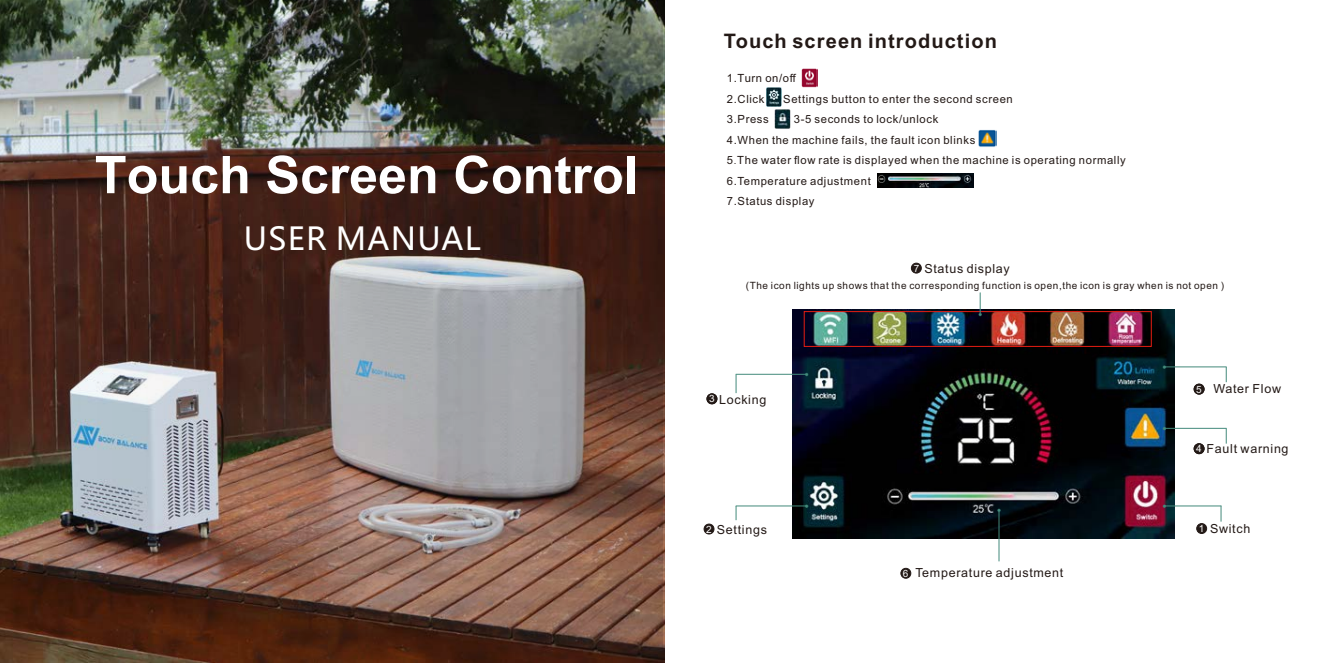
<style>
.page{position:relative;width:1326px;height:663px;background:#fff}
.page>*{position:absolute;margin:0;border:0;box-sizing:border-box;transform-origin:0 0}
.t1{font:700 52px "Arial";color:#fff}
.t2{font:31.25px "Microsoft Ya Hei";letter-spacing:.04em;color:#fff}
.t3{font:700 20px "Arial";letter-spacing:.055em;color:#231916}
.t4{font:12.5px "Arial";letter-spacing:.055em;color:#231916}
.t5{font:11.25px/20.5px "Arial";letter-spacing:.055em;color:#231916}
.t6{font:10px "Arial";letter-spacing:.055em;color:#231916}
.t7{font:10px "Arial";color:#fff}
.s1{font-family:"DFP Hei W3"}
</style>
<div class="page">
<img style="left:792px;top:309px;width:382px;height:230px">
<img style="left:0;top:1px;width:662px;height:662px">
<hr style="left:735px;top:505px;width:71px;height:1px;background:#438a7b">
<svg style="left:804px;top:504px;width:4px;height:4px"></svg>
<hr style="left:735px;top:374px;width:71px;height:1px;background:#438a7b">
<hr style="left:1163px;top:505px;width:58px;height:1px;background:#438a7b">
<hr style="left:1163px;top:366px;width:63px;height:1px;background:#438a7b">
<svg style="left:735px;top:506px;width:1px;height:14px"></svg>
<svg style="left:735px;top:374px;width:1px;height:19px"></svg>
<svg style="left:1220px;top:505px;width:1px;height:16px"></svg>
<svg style="left:1225px;top:367px;width:1px;height:15px"></svg>
<hr style="left:1163px;top:428px;width:63px;height:1px;background:#438a7b">
<svg style="left:1225px;top:428px;width:1px;height:15px"></svg>
<hr style="left:998px;top:511px;width:1px;height:50px;background:#438a7b">
<div style="left:803px;top:311px;width:348px;height:36px;border:1px solid #e61d12"></div>
<svg style="left:978px;top:292px;width:3px;height:24px"></svg>
<div style="left:1196px;top:523px;width:10px;height:11px;background:#231916;border:1px solid #231916;border-radius:50%"></div>
<div style="left:703px;top:523px;width:11px;height:11px;background:#231916;border:1px solid #231916;border-radius:50%"></div>
<div style="left:706px;top:393px;width:11px;height:11px;background:#231916;border:1px solid #231916;border-radius:50%"></div>
<div style="left:1193px;top:443px;width:11px;height:11px;background:#231916;border:1px solid #231916;border-radius:50%"></div>
<div style="left:1193px;top:384px;width:11px;height:10px;background:#231916;border:1px solid #231916;border-radius:50%"></div>
<div style="left:900px;top:568px;width:11px;height:10px;background:#231916;border:1px solid #231916;border-radius:50%"></div>
<div style="left:910px;top:263px;width:11px;height:10px;background:#231916;border:1px solid #231916;border-radius:50%"></div>
<img style="left:766px;top:92px;width:25px;height:37px">
<img style="left:801px;top:68px;width:16px;height:19px">
<img style="left:766px;top:87px;width:15px;height:19px">
<img style="left:978px;top:130px;width:18px;height:17px">
<img style="left:877px;top:174px;width:96px;height:13px">
<h1 class="t1" style="left:95px;top:138px;width:545px">Touch Screen Control</h1>
<h2 class="t2" style="left:244px;top:224px;width:238px">USER MANUAL</h2>
<h3 class="t3" style="left:723px;top:34px;width:274px">Touch screen introduction</h3>
<p class="t5" style="left:727px;top:69px;width:71px">1.Turn on/off<br>2.Click</p>
<p class="t5" style="left:783px;top:90px;width:231px">Settings button to enter the second screen</p>
<p class="t5" style="left:726px;top:110px;width:400px;text-indent:67px">3-5 seconds to lock/unlock<br>4.When the machine fails, the fault icon blinks<br>5<span class="s1">.</span>The water flow rate is displayed when the machine is operating normally 6.Temperature adjustment<br>7.Status display</p>
<p class="t5" style="left:727px;top:110px;width:43px">3.Press</p>
<p class="t4" style="left:924px;top:264px;width:87px">Status display</p>
<p class="t6" style="left:745px;top:282px;width:480px">(The icon lights up shows that the corresponding function is open,the icon is gray when is not open )</p>
<p class="t7" style="left:913px;top:265px;width:7px">7</p>
<p class="t4" style="left:719px;top:395px;width:49px">Locking</p>
<p class="t7" style="left:709px;top:395px;width:7px">3</p>
<p class="t7" style="left:1195px;top:385px;width:7px">35</p>
<p class="t4" style="left:1213px;top:383px;width:69px">Water Flow</p>
<p class="t4" style="left:1206px;top:444px;width:83px">Fault warning</p>
<p class="t7" style="left:1195px;top:445px;width:7px">34</p>
<p class="t4" style="left:717px;top:524px;width:52px">Settings</p>
<p class="t7" style="left:706px;top:525px;width:7px">2</p>
<p class="t7" style="left:1198px;top:524px;width:7px">1</p>
<p class="t4" style="left:1209px;top:523px;width:42px">Switch</p>
<p class="t4" style="left:915px;top:568px;width:149px">Temperature adjustment</p>
<p class="t7" style="left:902px;top:569px;width:7px">6</p>
</div>
